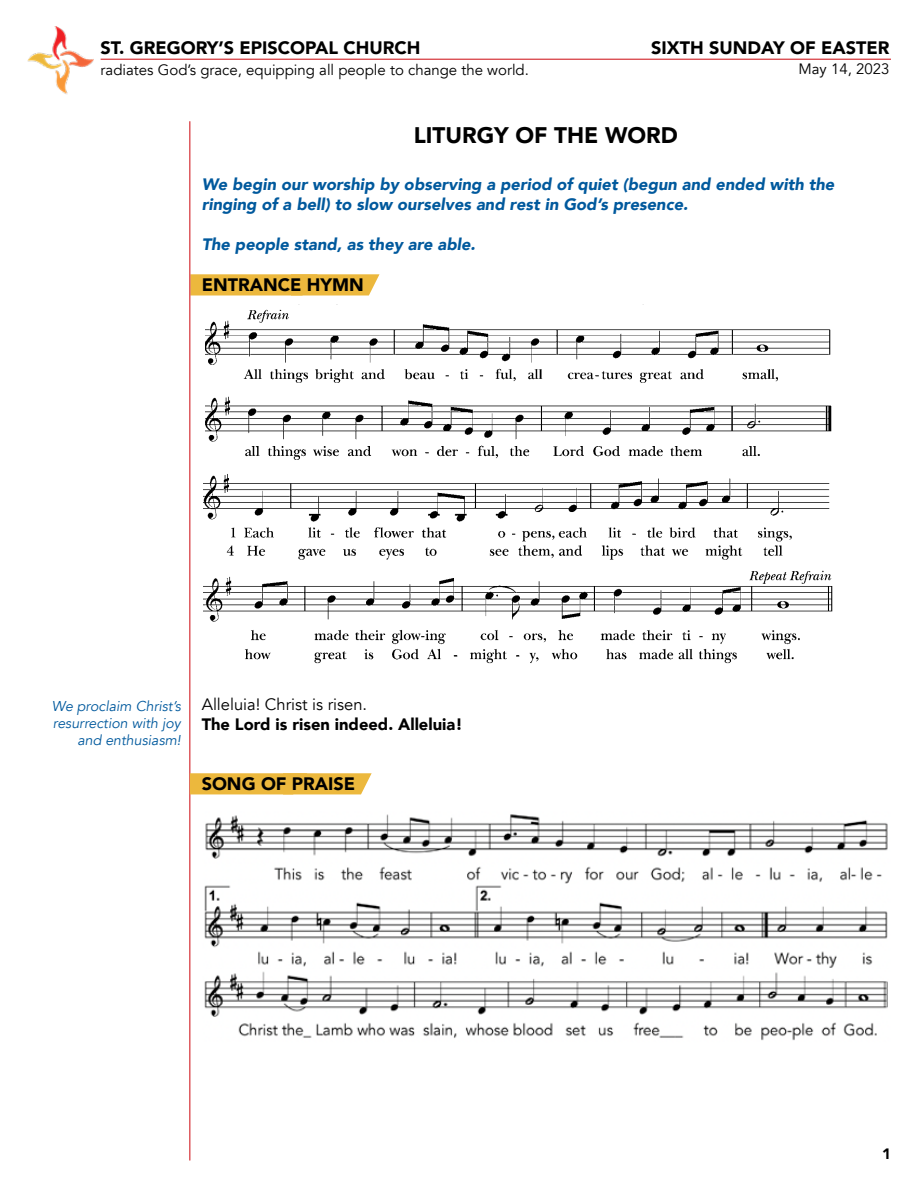
<style>
.page{position:relative;width:918px;height:1188px;background:#fff}
.page>*{position:absolute;margin:0;border:0;box-sizing:border-box;transform-origin:0 0}
.t1{font:900 22.5px "Avenir";color:#000}
.t2{font:900 18px "Avenir";color:#000}
.t3{font:italic 900 16.5px/19.8px "Avenir";color:#00599d}
.t4{font:900 16.5px "Avenir";color:#000}
.t5{font:16.5px "Avenir";color:#000}
.t6{font:15px "Avenir";color:#000}
.t7{font:900 15px "Avenir";color:#000}
.t8{font:italic 14.25px/17.1px "Avenir";color:#00599d;text-align:right}
</style>
<div class="page">
<img style="left:245px;top:648px;width:549px;height:16px">
<hr style="left:101px;top:59px;width:790px;height:1px;background:#d2232a">
<img style="left:27px;top:27px;width:89px;height:68px">
<hr style="left:189px;top:121px;width:1px;height:1040px;background:#d2232a">
<img style="left:204px;top:814px;width:684px;height:227px">
<svg style="left:190px;top:773px;width:182px;height:21px;background:#ecba45"></svg>
<img style="left:205px;top:309px;width:626px;height:74px">
<img style="left:205px;top:396px;width:626px;height:64px">
<img style="left:226px;top:545px;width:557px;height:15px">
<img style="left:204px;top:474px;width:626px;height:68px">
<img style="left:204px;top:570px;width:629px;height:75px">
<svg style="left:190px;top:274px;width:190px;height:21px;background:#ecba45"></svg>
<p class="t2" style="left:101px;top:33px;width:321px">ST. GREGORY’S EPISCOPAL CHURCH</p>
<p class="t6" style="left:101px;top:61px;width:430px">radiates God’s grace, equipping all people to change the world.</p>
<p class="t2" style="left:651px;top:32px;width:240px">SIXTH SUNDAY OF EASTER</p>
<p class="t6" style="left:798px;top:60px;width:92px">May 14, 2023</p>
<h1 class="t1" style="left:414px;top:116px;width:266px">LITURGY OF THE WORD</h1>
<p class="t3" style="left:202px;top:174px;width:634px">We begin our worship by observing a period of quiet (begun and ended with the ringing of a bell) to slow ourselves and rest in God’s presence.</p>
<p class="t3" style="left:202px;top:234px;width:275px">The people stand, as they are able.</p>
<p class="t2" style="left:202px;top:269px;width:163px">ENTRANCE HYMN</p>
<p class="t8" style="left:52px;top:698px;width:131px">We proclaim Christ’s resurrection with joy and enthusiasm!</p>
<p class="t5" style="left:202px;top:695px;width:167px">Alleluia! Christ is risen.</p>
<p class="t4" style="left:202px;top:710px;width:262px">The Lord is risen indeed. Alleluia!</p>
<p class="t2" style="left:202px;top:768px;width:155px">SONG OF PRAISE</p>
<p class="t7" style="left:882px;top:1141px;width:10px">1</p>
</div>
